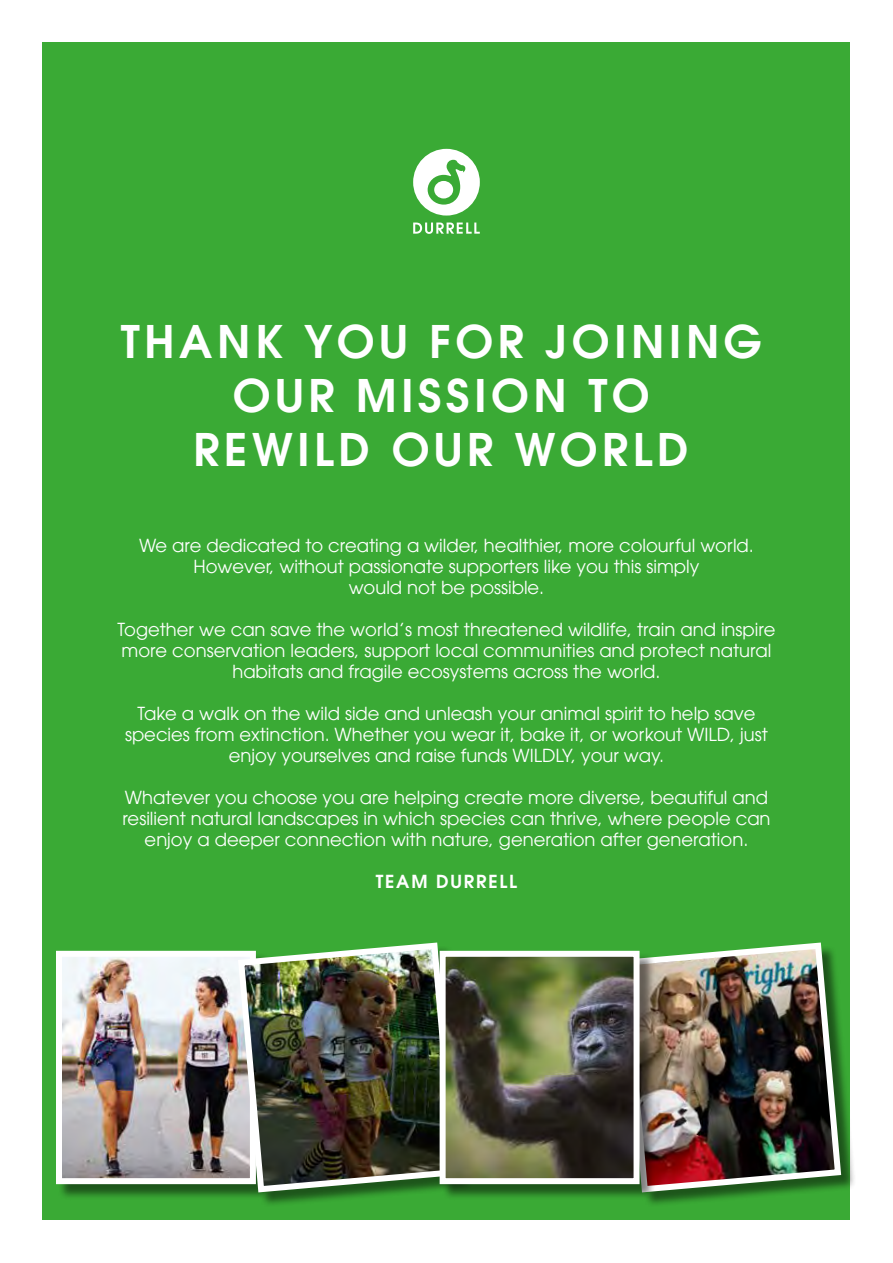
<style>
.page{position:relative;width:893px;height:1263px;background:#fff}
.page>*{position:absolute;margin:0;border:0;box-sizing:border-box;transform-origin:0 0}
.t1{font:45px/54px "Avant Garde Gothic ITCW01 Dm";letter-spacing:.1em;color:#fff;text-align:center}
.t2{font:18px/21px "Avant Garde Gothic ITCW01 Bk";color:#fff;text-align:center}
.t3{font:18px "Avant Garde Gothic ITCW01 Dm";letter-spacing:.1em;color:#fff}
</style>
<div class="page">
<div style="left:43px;top:43px;width:807px;height:1177px;background:#3aaa35"></div>
<div style="left:58px;top:953px;width:214px;height:247px;background:#000;opacity:.5"></div>
<img style="left:63px;top:958px;width:172px;height:219px">
<div style="left:56px;top:951px;width:200px;height:233px;border:6px solid #fff"></div>
<div style="left:624px;top:945px;width:233px;height:263px;background:#000;opacity:.5"></div>
<img style="left:618px;top:942px;width:226px;height:254px">
<div style="left:240px;top:945px;width:233px;height:263px;background:#000;opacity:.5"></div>
<img style="left:235px;top:942px;width:226px;height:254px">
<div style="left:442px;top:953px;width:214px;height:247px;background:#000;opacity:.5"></div>
<img style="left:447px;top:958px;width:186px;height:219px">
<div style="left:440px;top:951px;width:200px;height:233px;border:6px solid #fff"></div>
<svg style="left:413px;top:149px;width:67px;height:67px"></svg>
<svg style="left:413px;top:223px;width:67px;height:11px"></svg>
<h1 class="t1" style="left:121px;top:314px;width:642px">THANK YOU FOR JOINING<br>OUR MISSION TO<br>REWILD OUR WORLD</h1>
<p class="t2" style="left:139px;top:535px;width:616px">We are dedicated to creating a wilder, healthier, more colourful world.<br>However, without passionate supporters like you this simply<br>would not be possible.</p>
<p class="t2" style="left:118px;top:619px;width:659px">Together we can save the world’s most threatened wildlife, train and inspire more conservation leaders, support local communities and protect natural habitats and fragile ecosystems across the world.</p>
<p class="t2" style="left:125px;top:703px;width:644px">Take a walk on the wild side and unleash your animal spirit to help save species from extinction. Whether you wear it, bake it, or workout WILD, just enjoy yourselves and raise funds WILDLY, your way.</p>
<p class="t2" style="left:122px;top:787px;width:650px">Whatever you choose you are helping create more diverse, beautiful and resilient natural landscapes in which species can thrive, where people can enjoy a deeper connection with nature, generation after generation.</p>
<p class="t3" style="left:376px;top:870px;width:143px">TEAM DURRELL</p>
</div>
